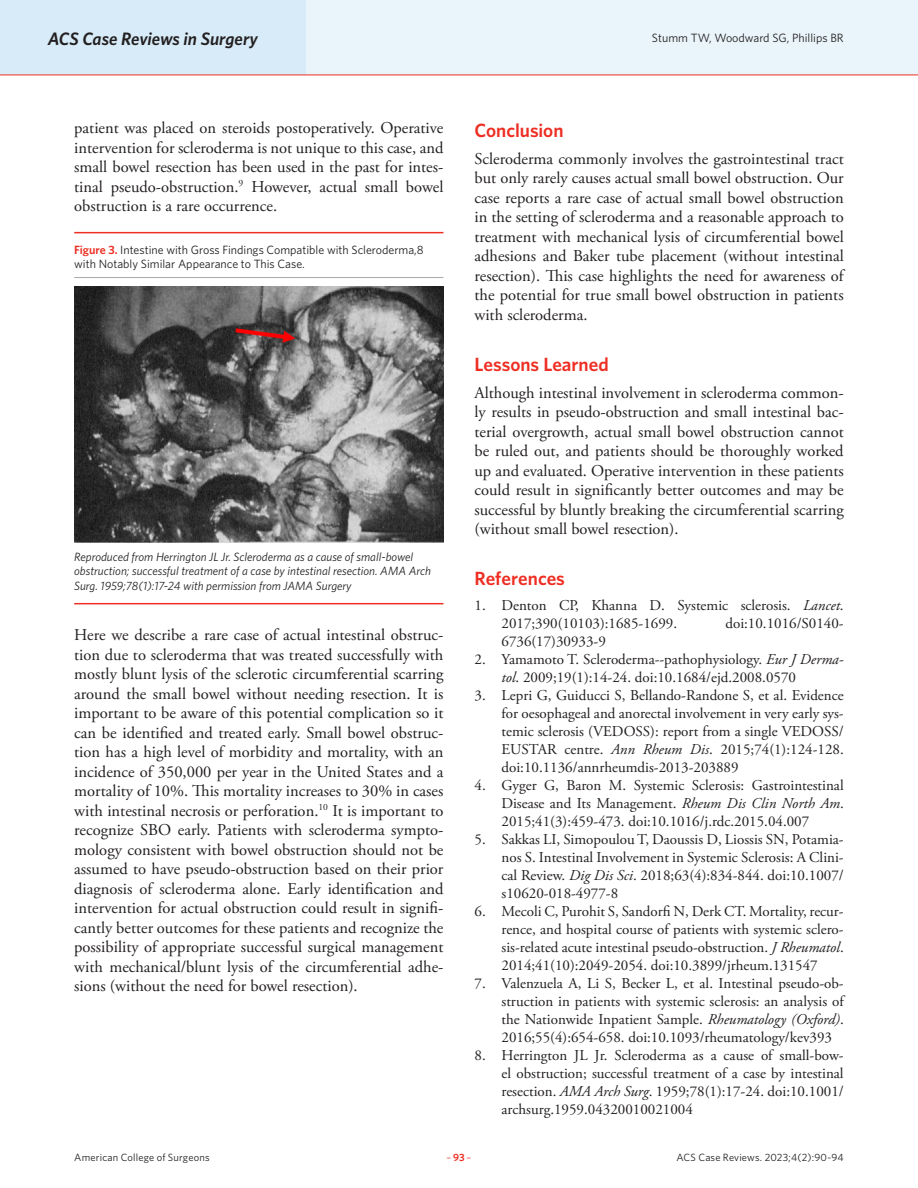
<style>
.page{position:relative;width:918px;height:1188px;background:#fff}
.page>*{position:absolute;margin:0;border:0;box-sizing:border-box;transform-origin:0 0}
.Article_Subhead{font:600 19.2px "Whitney";color:#ee2e22}
.t1{font:italic 600 18px "Whitney";letter-spacing:-.005em;color:#231f20}
.Article_Body_no_inde{font:16.5px/19.5px "Adobe Garamond Pro";color:#231f20;text-align:justify}
.t2{font:15px/18px "Adobe Garamond Pro";color:#231f20;text-align:justify}
.Authors_Body{font:italic 12px/14.4px "Whitney";color:#231f20}
.Caption_New{font:12px/14.4px "Whitney";color:#231f20}
.t3{font:10.5px "Whitney";letter-spacing:.015em;color:#231f20}
.t4{font:10.5px "Whitney";color:#ee2e22}
.s1{font-weight:600;color:#ee2e22}
.s2{font-style:italic}
.s3{font-weight:600}
</style>
<div class="page">
<div style="left:0;top:0;width:918px;height:75px;background:#eaf5fb"></div>
<div style="left:0;top:0;width:306px;height:75px;background:#d7ebf8"></div>
<hr style="left:0;top:75px;width:918px;height:1px;background:#ee2e22">
<hr style="left:74px;top:277px;width:369px;height:1px;background:#a9a8aa">
<img style="left:74px;top:286px;width:369px;height:256px">
<hr style="left:74px;top:232px;width:369px;height:1px;background:#ee2e22">
<hr style="left:74px;top:603px;width:369px;height:1px;background:#ee2e22">
<p class="t1" style="left:48px;top:26px;width:212px">ACS Case Reviews in Surgery</p>
<p class="Caption_New" style="left:652px;top:31px;width:193px">Stumm TW, Woodward SG, Phillips BR</p>
<p class="Article_Body_no_inde" style="left:74px;top:119px;width:371px">patient was placed on steroids postoperatively. Operative intervention for scleroderma is not unique to this case, and small bowel resection has been used in the past for intes&shy;tinal pseudo-obstruction.<sup>9</sup> However, actual small bowel obstruction is a rare occurrence.</p>
<p class="Caption_New" style="left:74px;top:242px;width:351px"><span class="s1">Figure 3.</span> Intestine with Gross Findings Compatible with Scleroderma,8 with Notably Similar Appearance to This Case.</p>
<p class="Authors_Body" style="left:74px;top:549px;width:358px">Reproduced from Herrington JL Jr. Scleroderma as a cause of small-bowel obstruction; successful treatment of a case by intestinal resection. AMA Arch<br>Surg. 1959;78(1):17-24 with permission from JAMA Surgery</p>
<p class="Article_Body_no_inde" style="left:74px;top:626px;width:371px">Here we describe a rare case of actual intestinal obstruc&shy;tion due to scleroderma that was treated successfully with mostly blunt lysis of the sclerotic circumferential scarring around the small bowel without needing resection. It is important to be aware of this potential complication so it can be identified and treated early. Small bowel obstruc&shy;tion has a high level of morbidity and mortality, with an incidence of 350,000 per year in the United States and a mortality of 10%. This mortality increases to 30% in cases with intestinal necrosis or perforation.<sup>10</sup> It is important to recognize SBO early. Patients with scleroderma sympto&shy;mology consistent with bowel obstruction should not be assumed to have pseudo-obstruction based on their prior diagnosis of scleroderma alone. Early identification and intervention for actual obstruction could result in signifi&shy;cantly better outcomes for these patients and recognize the possibility of appropriate successful surgical management with mechanical/blunt lysis of the circumferential adhe&shy;sions (without the need for bowel resection).</p>
<p class="Article_Subhead" style="left:475px;top:117px;width:91px">Conclusion</p>
<p class="Article_Body_no_inde" style="left:475px;top:149px;width:371px">Scleroderma commonly involves the gastrointestinal tract but only rarely causes actual small bowel obstruction. Our case reports a rare case of actual small bowel obstruction in the setting of scleroderma and a reasonable approach to treatment with mechanical lysis of circumferential bowel adhesions and Baker tube placement (without intestinal resection). This case highlights the need for awareness of the potential for true small bowel obstruction in patients with scleroderma.</p>
<p class="Article_Subhead" style="left:475px;top:351px;width:136px">Lessons Learned</p>
<p class="Article_Body_no_inde" style="left:475px;top:383px;width:371px">Although intestinal involvement in scleroderma common&shy;ly results in pseudo-obstruction and small intestinal bac&shy;terial overgrowth, actual small bowel obstruction cannot be ruled out, and patients should be thoroughly worked up and evaluated. Operative intervention in these patients could result in significantly better outcomes and may be successful by bluntly breaking the circumferential scarring (without small bowel resection).</p>
<p class="Article_Subhead" style="left:475px;top:565px;width:92px">References</p>
<p class="t2" style="left:502px;top:597px;width:344px;text-indent:-27px">1. Denton CP, Khanna D. Systemic sclerosis. <span class="s2">Lancet</span>.<br>2017;390(10103):1685-1699.</p>
<p class="t2" style="left:725px;top:615px;width:120px">doi:10.1016/S0140-</p>
<p class="t2" style="left:502px;top:633px;width:106px">6736(17)30933-9</p>
<p class="t2" style="left:502px;top:651px;width:344px;text-indent:-27px">2. Yamamoto T. Scleroderma--pathophysiology. <span class="s2">Eur J Derma&shy;tol</span>. 2009;19(1):14-24. doi:10.1684/ejd.2008.0570</p>
<p class="t2" style="left:502px;top:687px;width:344px;text-indent:-27px">3. Lepri G, Guiducci S, Bellando-Randone S, et al. Evidence for oesophageal and anorectal involvement in very early sys&shy;temic sclerosis (VEDOSS): report from a single VEDOSS/ EUSTAR centre. <span class="s2">Ann Rheum Dis</span>. 2015;74(1):124-128. doi:10.1136/annrheumdis-2013-203889</p>
<p class="t2" style="left:502px;top:777px;width:344px;text-indent:-27px">4. Gyger G, Baron M. Systemic Sclerosis: Gastrointestinal Disease and Its Management. <span class="s2">Rheum Dis Clin North Am</span>.<br>2015;41(3):459-473. doi:10.1016/j.rdc.2015.04.007</p>
<p class="t2" style="left:502px;top:831px;width:344px;text-indent:-27px">5. Sakkas LI, Simopoulou T, Daoussis D, Liossis SN, Potamia&shy;nos S. Intestinal Involvement in Systemic Sclerosis: A Clini&shy;cal Review. <span class="s2">Dig Dis Sci</span>. 2018;63(4):834-844. doi:10.1007/ s10620-018-4977-8</p>
<p class="t2" style="left:502px;top:903px;width:344px;text-indent:-27px">6. Mecoli C, Purohit S, Sandorfi N, Derk CT. Mortality, recur&shy;rence, and hospital course of patients with systemic sclero&shy;sis-related acute intestinal pseudo-obstruction. <span class="s2">J Rheumatol</span>.<br>2014;41(10):2049-2054. doi:10.3899/jrheum.131547</p>
<p class="t2" style="left:502px;top:975px;width:344px;text-indent:-27px">7. Valenzuela A, Li S, Becker L, et al. Intestinal pseudo-ob&shy;struction in patients with systemic sclerosis: an analysis of the Nationwide Inpatient Sample. <span class="s2">Rheumatology (Oxford)</span>.<br>2016;55(4):654-658. doi:10.1093/rheumatology/kev393</p>
<p class="t2" style="left:502px;top:1047px;width:344px;text-indent:-27px">8. Herrington JL Jr. Scleroderma as a cause of small-bow&shy;el obstruction; successful treatment of a case by intestinal resection. <span class="s2">AMA Arch Surg</span>. 1959;78(1):17-24. doi:10.1001/ archsurg.1959.04320010021004</p>
<p class="t3" style="left:74px;top:1150px;width:137px">American College of Surgeons</p>
<p class="t4" style="left:447px;top:1150px;width:26px">–<span class="s3">93</span>–</p>
<p class="t3" style="left:676px;top:1150px;width:169px">ACS Case Reviews. 2023;4(2):90-94</p>
</div>
